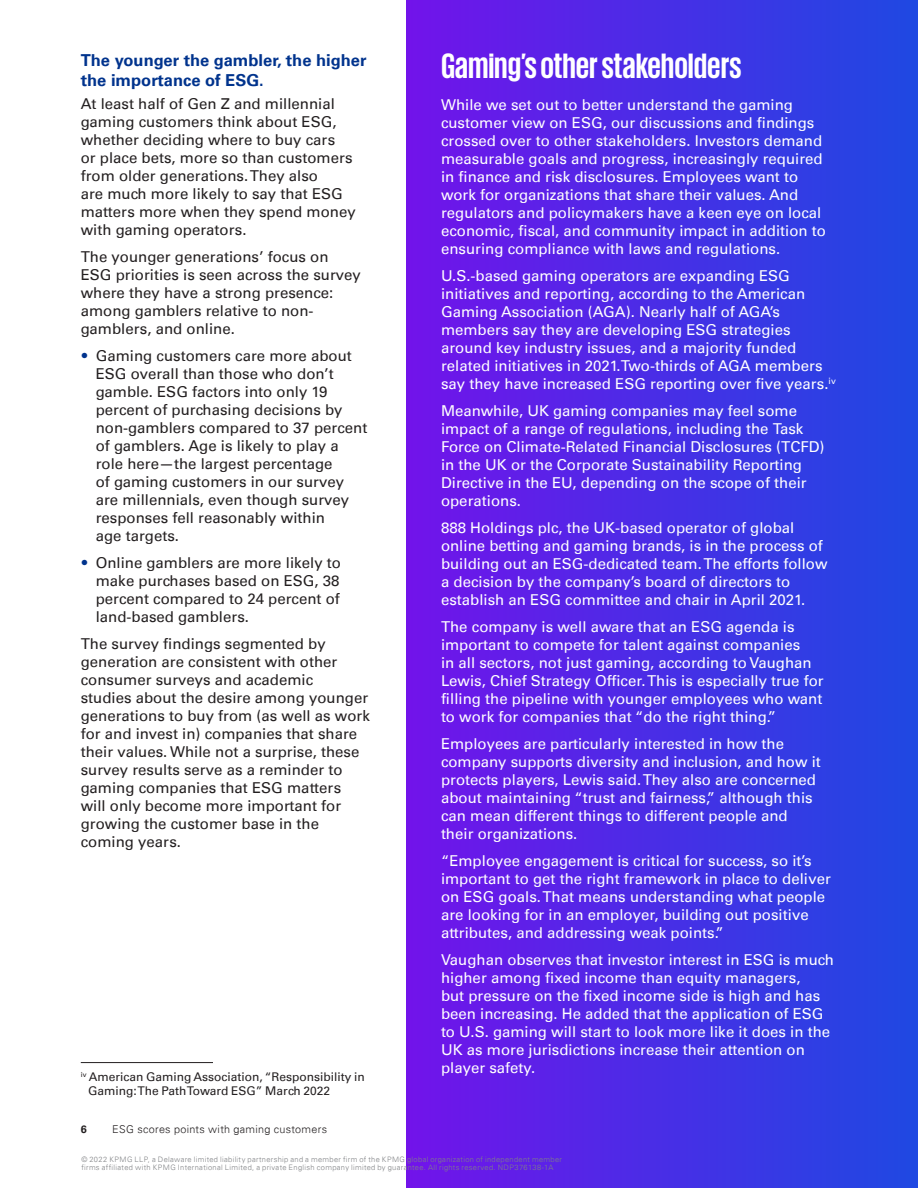
<style>
.page{position:relative;width:918px;height:1188px;background:#fff}
.page>*{position:absolute;margin:0;border:0;box-sizing:border-box;transform-origin:0 0}
.t1{font:700 36px "KPMG";color:#fff}
.t2{font:700 16.5px/19.8px "Univers 65";color:#00338d}
.t3{font:15px/18px "Univers 55 Roman";color:#fff}
.t4{font:15px/18px "Univers 55 Roman";color:#231f20}
.t5{font:12px/14.4px "Univers 55 Roman";color:#231f20}
.t6{font:300 10.8px "Univers 45";letter-spacing:.03em;color:#231f20}
.t7{font:700 10.8px "Univers 65";color:#231f20}
.t8{font:300 7.5px/8.1px "Univers 45";letter-spacing:.045em;color:#808285}
.s1{font-family:"Univers 45";font-weight:300;color:#00338d}
</style>
<div class="page">
<div style="left:406px;top:0;width:512px;height:1188px;background:linear-gradient(to right,#7213ea,#1f49e2)"></div>
<hr style="left:81px;top:1062px;width:132px;height:1px;background:#231f20">
<p class="t2" style="left:81px;top:51px;width:287px">The younger the gambler, the higher the importance of ESG.</p>
<p class="t4" style="left:81px;top:94px;width:276px">At least half of Gen Z and millennial gaming customers think about ESG, whether deciding where to buy cars<br>or place bets, more so than customers from older generations. They also<br>are much more likely to say that ESG matters more when they spend money with gaming operators.</p>
<p class="t4" style="left:81px;top:247px;width:282px">The younger generations’ focus on<br>ESG priorities is seen across the survey where they have a strong presence: among gamblers relative to non&shy;gamblers, and online.</p>
<p class="t4" style="left:96px;top:346px;width:273px;text-indent:-15px"><span class="s1">•</span> Gaming customers care more about<br>ESG overall than those who don’t gamble. ESG factors into only 19 percent of purchasing decisions by non-gamblers compared to 37 percent of gamblers. Age is likely to play a role here—the largest percentage<br>of gaming customers in our survey are millennials, even though survey responses fell reasonably within<br>age targets.</p>
<p class="t4" style="left:96px;top:553px;width:247px;text-align:justify;text-indent:-15px"><span class="s1">•</span> Online gamblers are more likely to make purchases based on ESG, 38 percent compared to 24 percent of land-based gamblers.</p>
<p class="t4" style="left:81px;top:634px;width:291px">The survey findings segmented by generation are consistent with other consumer surveys and academic<br>studies about the desire among younger generations to buy from (as well as work for and invest in) companies that share their values. While not a surprise, these survey results serve as a reminder to gaming companies that ESG matters will only become more important for growing the customer base in the coming years.</p>
<p class="t5" style="left:88px;top:1069px;width:278px;text-indent:-8px"><sup>iv</sup> American Gaming Association, “Responsibility in<br>Gaming: The Path Toward ESG” March 2022</p>
<h1 class="t1" style="left:441px;top:48px;width:302px">Gaming’s other stakeholders</h1>
<p class="t3" style="left:441px;top:96px;width:387px">While we set out to better understand the gaming customer view on ESG, our discussions and findings crossed over to other stakeholders. Investors demand measurable goals and progress, increasingly required in finance and risk disclosures. Employees want to work for organizations that share their values. And regulators and policymakers have a keen eye on local economic, fiscal, and community impact in addition to ensuring compliance with laws and regulations.</p>
<p class="t3" style="left:441px;top:267px;width:397px">U.S.-based gaming operators are expanding ESG initiatives and reporting, according to the American Gaming Association (AGA). Nearly half of AGA’s members say they are developing ESG strategies around key industry issues, and a majority funded related initiatives in 2021.Two-thirds of AGA members say they have increased ESG reporting over five years.<sup>iv</sup></p>
<p class="t3" style="left:441px;top:402px;width:385px">Meanwhile, UK gaming companies may feel some impact of a range of regulations, including the Task Force on Climate-Related Financial Disclosures (TCFD) in the UK or the Corporate Sustainability Reporting Directive in the EU, depending on the scope of their operations.</p>
<p class="t3" style="left:441px;top:519px;width:388px">888 Holdings plc, the UK-based operator of global online betting and gaming brands, is in the process of building out an ESG-dedicated team. The efforts follow a decision by the company’s board of directors to establish an ESG committee and chair in April 2021.</p>
<p class="t3" style="left:441px;top:618px;width:384px">The company is well aware that an ESG agenda is important to compete for talent against companies<br>in all sectors, not just gaming, according to Vaughan Lewis, Chief Strategy Officer. This is especially true for filling the pipeline with younger employees who want to work for companies that “do the right thing.”</p>
<p class="t3" style="left:441px;top:735px;width:381px">Employees are particularly interested in how the company supports diversity and inclusion, and how it protects players, Lewis said. They also are concerned about maintaining “trust and fairness,” although this can mean different things to different people and their organizations.</p>
<p class="t3" style="left:441px;top:852px;width:391px">“Employee engagement is critical for success, so it’s important to get the right framework in place to deliver on ESG goals. That means understanding what people are looking for in an employer, building out positive attributes, and addressing weak points.”</p>
<p class="t3" style="left:441px;top:951px;width:394px">Vaughan observes that investor interest in ESG is much higher among fixed income than equity managers,<br>but pressure on the fixed income side is high and has been increasing. He added that the application of ESG to U.S. gaming will start to look more like it does in the UK as more jurisdictions increase their attention on player safety.</p>
<p class="t7" style="left:81px;top:1123px;width:8px">6</p>
<p class="t6" style="left:112px;top:1123px;width:216px">ESG scores points with gaming customers</p>
<p class="t8" style="left:81px;top:1155px;width:482px">© 2022 KPMG LLP, a Delaware limited liability partnership and a member firm of the KPMG global organization of independent member firms affiliated with KPMG International Limited, a private English company limited by guarantee. All rights reserved. NDP376138-1A</p>
</div>
